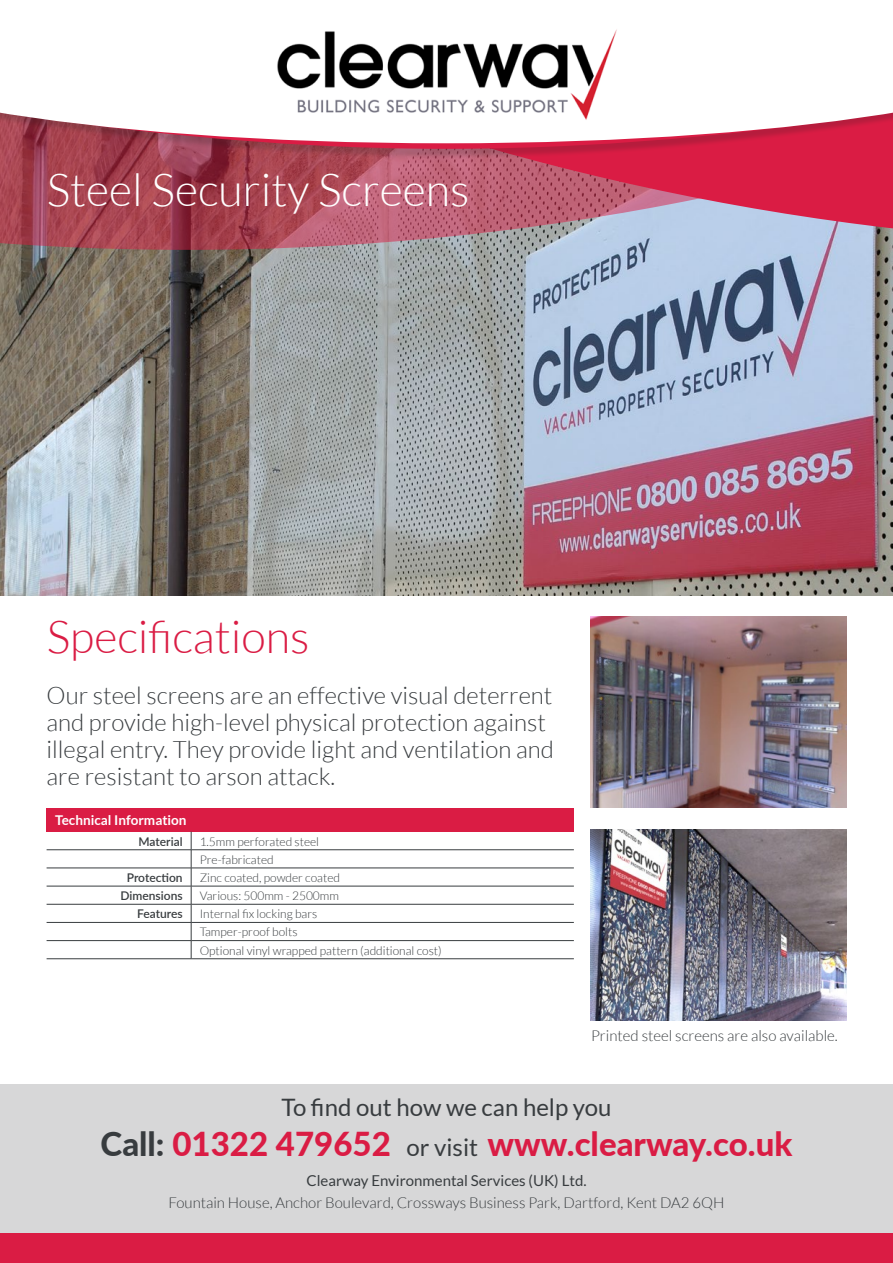
<style>
.page{position:relative;width:893px;height:1263px;background:#fff}
.page>*{position:absolute;margin:0;border:0;box-sizing:border-box;transform-origin:0 0}
.t1{font:300 45px "Lato";color:#fff}
.t2{font:300 45px "Lato";color:#da1c44}
.t3{font:800 33px "Lato";color:#da1c44}
.t4{font:300 24px/27px "Lato";color:#383c3f}
.t5{font:24px "Lato";color:#383c3f}
.t6{font:300 15px "Lato";color:#383c3f}
.t7{font:15px "Lato";color:#383c3f}
.t8{font:700 13.5px "Lato";color:#fff}
.t9{font:300 12px/18.1px "Lato";color:#383c3f}
.t10{font:600 12px "Lato";color:#383c3f}
.s1{color:#383c3f}
.s2{font-weight:400;font-size:24px;color:#383c3f}
</style>
<div class="page">
<img style="left:0;top:250px;width:893px;height:345px">
<img style="left:591px;top:829px;width:255px;height:191px">
<img style="left:591px;top:617px;width:255px;height:191px">
<svg style="left:0;top:159px;width:893px;height:87px;background:#b6596f"></svg>
<div style="left:0;top:0;width:893px;height:159px;background:#231f20;opacity:.2"></div>
<svg style="left:0;top:143px;width:893px;height:6px;background:#bd2a47"></svg>
<svg style="left:0;top:0;width:893px;height:143px"></svg>
<div style="left:0;top:1233px;width:893px;height:30px;background:#da1c44"></div>
<img style="left:275px;top:26px;width:343px;height:96px">
<div style="left:0;top:1084px;width:893px;height:149px;background:#d7d7d8"></div>
<div style="left:47px;top:808px;width:527px;height:23px;background:#da1c44"></div>
<hr style="left:47px;top:849px;width:144px;height:1px;background:#383c3f">
<hr style="left:191px;top:849px;width:383px;height:1px;background:#383c3f">
<hr style="left:47px;top:868px;width:144px;height:1px;background:#383c3f">
<hr style="left:191px;top:868px;width:383px;height:1px;background:#383c3f">
<hr style="left:47px;top:886px;width:144px;height:1px;background:#383c3f">
<hr style="left:191px;top:886px;width:383px;height:1px;background:#383c3f">
<hr style="left:47px;top:904px;width:144px;height:1px;background:#383c3f">
<hr style="left:191px;top:904px;width:383px;height:1px;background:#383c3f">
<hr style="left:47px;top:922px;width:144px;height:1px;background:#383c3f">
<hr style="left:191px;top:922px;width:383px;height:1px;background:#383c3f">
<hr style="left:47px;top:940px;width:144px;height:1px;background:#383c3f">
<hr style="left:191px;top:940px;width:383px;height:1px;background:#383c3f">
<svg style="left:191px;top:831px;width:1px;height:127px"></svg>
<hr style="left:47px;top:958px;width:144px;height:1px;background:#383c3f">
<hr style="left:191px;top:958px;width:383px;height:1px;background:#383c3f">
<h1 class="t1" style="left:47px;top:166px;width:424px">Steel Security Screens</h1>
<h1 class="t2" style="left:47px;top:612px;width:264px">Specifications</h1>
<p class="t4" style="left:47px;top:682px;width:509px">Our steel screens are an effective visual deterrent and provide high-level physical protection against illegal entry. They provide light and ventilation and are resistant to arson attack.</p>
<p class="t8" style="left:55px;top:812px;width:133px">Technical Information</p>
<p class="t10" style="left:139px;top:832px;width:46px">Material</p>
<p class="t9" style="left:200px;top:832px;width:121px">1.5mm perforated steel<br>Pre-fabricated</p>
<p class="t10" style="left:127px;top:869px;width:57px">Protection</p>
<p class="t9" style="left:200px;top:868px;width:142px">Zinc coated, powder coated</p>
<p class="t10" style="left:121px;top:887px;width:64px">Dimensions</p>
<p class="t9" style="left:200px;top:887px;width:141px">Various: 500mm - 2500mm</p>
<p class="t10" style="left:137px;top:905px;width:47px">Features</p>
<p class="t9" style="left:200px;top:905px;width:244px">Internal fix locking bars<br>Tamper-proof bolts<br>Optional vinyl wrapped pattern (additional cost)</p>
<p class="t6" style="left:591px;top:1028px;width:248px">Printed steel screens are also available.</p>
<p class="t5" style="left:281px;top:1094px;width:332px">To find out how we can help you</p>
<h2 class="t3" style="left:101px;top:1119px;width:693px"><span class="s1">Call:</span> 01322 479652 <span class="s2">or visit</span> www.clearway.co.uk</h2>
<p class="t7" style="left:306px;top:1172px;width:282px">Clearway Environmental Services (UK) Ltd.</p>
<p class="t6" style="left:168px;top:1194px;width:558px">Fountain House, Anchor Boulevard, Crossways Business Park, Dartford, Kent DA2 6QH</p>
</div>
